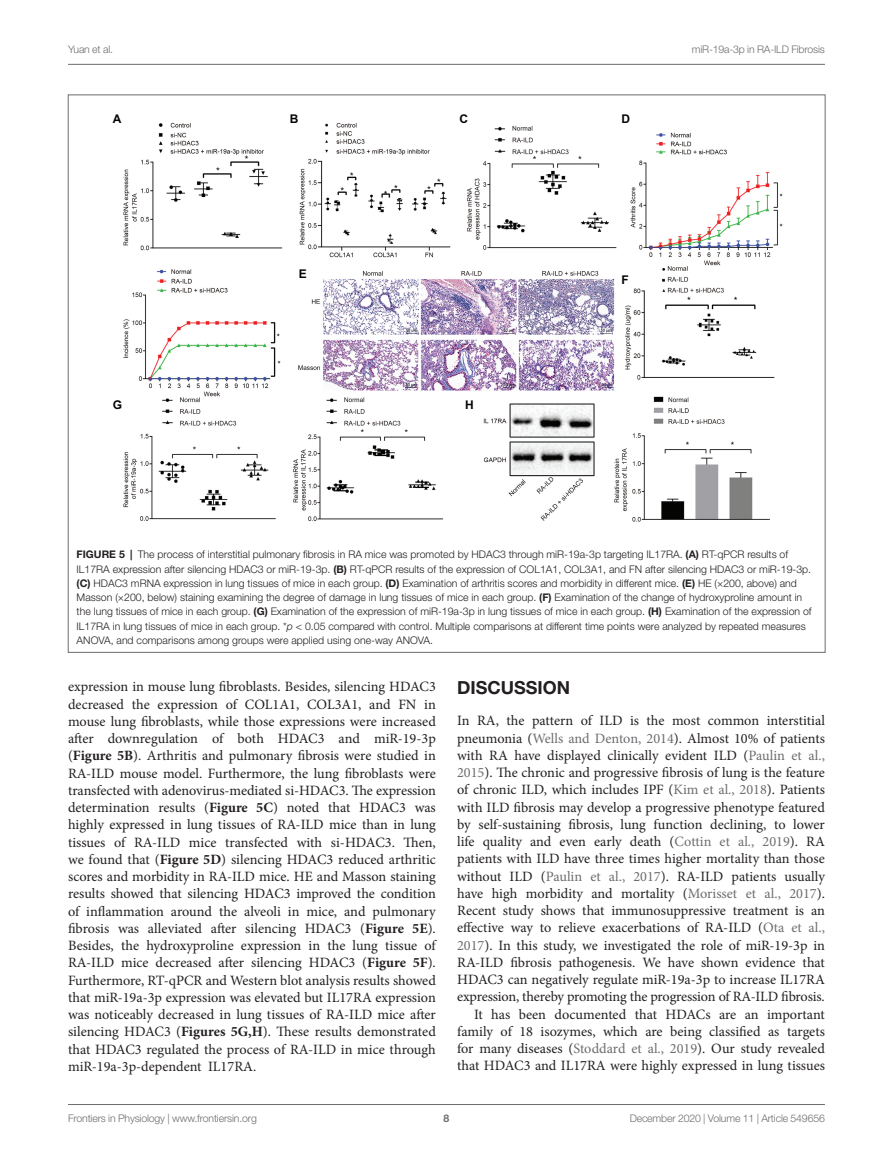
<style>
.page{position:relative;width:893px;height:1170px;background:#fff}
.page>*{position:absolute;margin:0;border:0;box-sizing:border-box;transform-origin:0 0}
.HEAD_1{font:700 18px "Helvetica Neue LT Std";color:#231f20}
.TEXT_FLUSH{font:14.25px/17.2px "Minion Pro";letter-spacing:-.01em;color:#231f20;text-align:justify}
.TEXT{font:14.25px/17.2px "Minion Pro";color:#231f20;text-align:justify}
.t1{font:700 12px "Arial";color:#040503}
.FIG_LEG{font:300 10.5px/14.2px "Helvetica Neue LT Std";color:#231f20}
.t2{font:300 10.5px "Helvetica Neue LT Std";letter-spacing:-.015em;color:#6c6d70}
.t3{font:700 10.5px "Helvetica Neue LT Std";color:#6c6d70}
.s1{font-weight:700}
.s2{font-style:italic}
.s3{color:#6c6d70}
</style>
<div class="page">
<hr style="left:68px;top:64px;width:757px;height:1px;background:#6c6d70">
<hr style="left:68px;top:1104px;width:757px;height:1px;background:#6c6d70">
<img style="left:123px;top:122px;width:660px;height:400px">
<p class="t2" style="left:68px;top:42px;width:47px">Yuan et al.</p>
<p class="t2" style="left:692px;top:42px;width:135px">miR-19a-3p in RA-ILD Fibrosis</p>
<p class="t1" style="left:113px;top:110px;width:10px">A</p>
<p class="t1" style="left:290px;top:110px;width:10px">B</p>
<p class="t1" style="left:299px;top:265px;width:10px">E</p>
<p class="t1" style="left:460px;top:110px;width:10px">C</p>
<p class="t1" style="left:621px;top:110px;width:10px">D</p>
<p class="t1" style="left:621px;top:271px;width:9px">F</p>
<p class="t1" style="left:113px;top:396px;width:11px">G</p>
<p class="t1" style="left:465px;top:396px;width:10px">H</p>
<p class="FIG_LEG" style="left:77px;top:547px;width:736px"><span class="s1">FIGURE 5 |</span> The process of interstitial pulmonary fibrosis in RA mice was promoted by HDAC3 through miR-19a-3p targeting IL17RA. <span class="s1">(A)</span> RT-qPCR results of IL17RA expression after silencing HDAC3 or miR-19-3p. <span class="s1">(B)</span> RT-qPCR results of the expression of COL1A1, COL3A1, and FN after silencing HDAC3 or miR-19-3p. <span class="s1">(C)</span> HDAC3 mRNA expression in lung tissues of mice in each group. <span class="s1">(D)</span> Examination of arthritis scores and morbidity in different mice. <span class="s1">(E)</span> HE (×200, above) and Masson (×200, below) staining examining the degree of damage in lung tissues of mice in each group. <span class="s1">(F)</span> Examination of the change of hydroxyproline amount in the lung tissues of mice in each group. <span class="s1">(G)</span> Examination of the expression of miR-19a-3p in lung tissues of mice in each group. <span class="s1">(H)</span> Examination of the expression of IL17RA in lung tissues of mice in each group. *<span class="s2">p</span> &lt; 0.05 compared with control. Multiple comparisons at different time points were analyzed by repeated measures ANOVA, and comparisons among groups were applied using one-way ANOVA.</p>
<p class="TEXT_FLUSH" style="left:68px;top:678px;width:369px">expression in mouse lung fibroblasts. Besides, silencing HDAC3 decreased the expression of COL1A1, COL3A1, and FN in mouse lung fibroblasts, while those expressions were increased after downregulation of both HDAC3 and miR-19-3p (<span class="s1">Figure 5B</span>). Arthritis and pulmonary fibrosis were studied in RA-ILD mouse model. Furthermore, the lung fibroblasts were transfected with adenovirus-mediated si-HDAC3. The expression determination results (<span class="s1">Figure 5C</span>) noted that HDAC3 was highly expressed in lung tissues of RA-ILD mice than in lung tissues of RA-ILD mice transfected with si-HDAC3. Then, we found that (<span class="s1">Figure 5D</span>) silencing HDAC3 reduced arthritic scores and morbidity in RA-ILD mice. HE and Masson staining results showed that silencing HDAC3 improved the condition of inflammation around the alveoli in mice, and pulmonary fibrosis was alleviated after silencing HDAC3 (<span class="s1">Figure 5E</span>).<br>Besides, the hydroxyproline expression in the lung tissue of RA-ILD mice decreased after silencing HDAC3 (<span class="s1">Figure 5F</span>).<br>Furthermore, RT-qPCR and Western blot analysis results showed that miR-19a-3p expression was elevated but IL17RA expression was noticeably decreased in lung tissues of RA-ILD mice after silencing HDAC3 (<span class="s1">Figures 5G,H</span>). These results demonstrated that HDAC3 regulated the process of RA-ILD in mice through miR-19a-3p-dependent IL17RA.</p>
<p class="HEAD_1" style="left:457px;top:676px;width:115px">DISCUSSION</p>
<p class="TEXT_FLUSH" style="left:457px;top:712px;width:369px">In RA, the pattern of ILD is the most common interstitial pneumonia (<span class="s3">Wells and Denton, 2014</span>). Almost 10% of patients with RA have displayed clinically evident ILD (<span class="s3">Paulin et al., 2015</span>). The chronic and progressive fibrosis of lung is the feature of chronic ILD, which includes IPF (<span class="s3">Kim et al., 2018</span>). Patients with ILD fibrosis may develop a progressive phenotype featured by self-sustaining fibrosis, lung function declining, to lower life quality and even early death (<span class="s3">Cottin et al., 2019</span>). RA patients with ILD have three times higher mortality than those without ILD (<span class="s3">Paulin et al., 2017</span>). RA-ILD patients usually have high morbidity and mortality (<span class="s3">Morisset et al., 2017</span>).<br>Recent study shows that immunosuppressive treatment is an effective way to relieve exacerbations of RA-ILD (<span class="s3">Ota et al., 2017</span>). In this study, we investigated the role of miR-19-3p in RA-ILD fibrosis pathogenesis. We have shown evidence that HDAC3 can negatively regulate miR-19a-3p to increase IL17RA expression, thereby promoting the progression of RA-ILD fibrosis.</p>
<p class="TEXT" style="left:457px;top:1005px;width:369px;text-indent:17px">It has been documented that HDACs are an important family of 18 isozymes, which are being classified as targets for many diseases (<span class="s3">Stoddard et al., 2019</span>). Our study revealed that HDAC3 and IL17RA were highly expressed in lung tissues</p>
<p class="t2" style="left:68px;top:1111px;width:190px">Frontiers in Physiology | www.frontiersin.org</p>
<p class="t3" style="left:444px;top:1111px;width:7px">8</p>
<p class="t2" style="left:630px;top:1111px;width:197px">December 2020 | Volume 11 | Article 549656</p>
</div>
